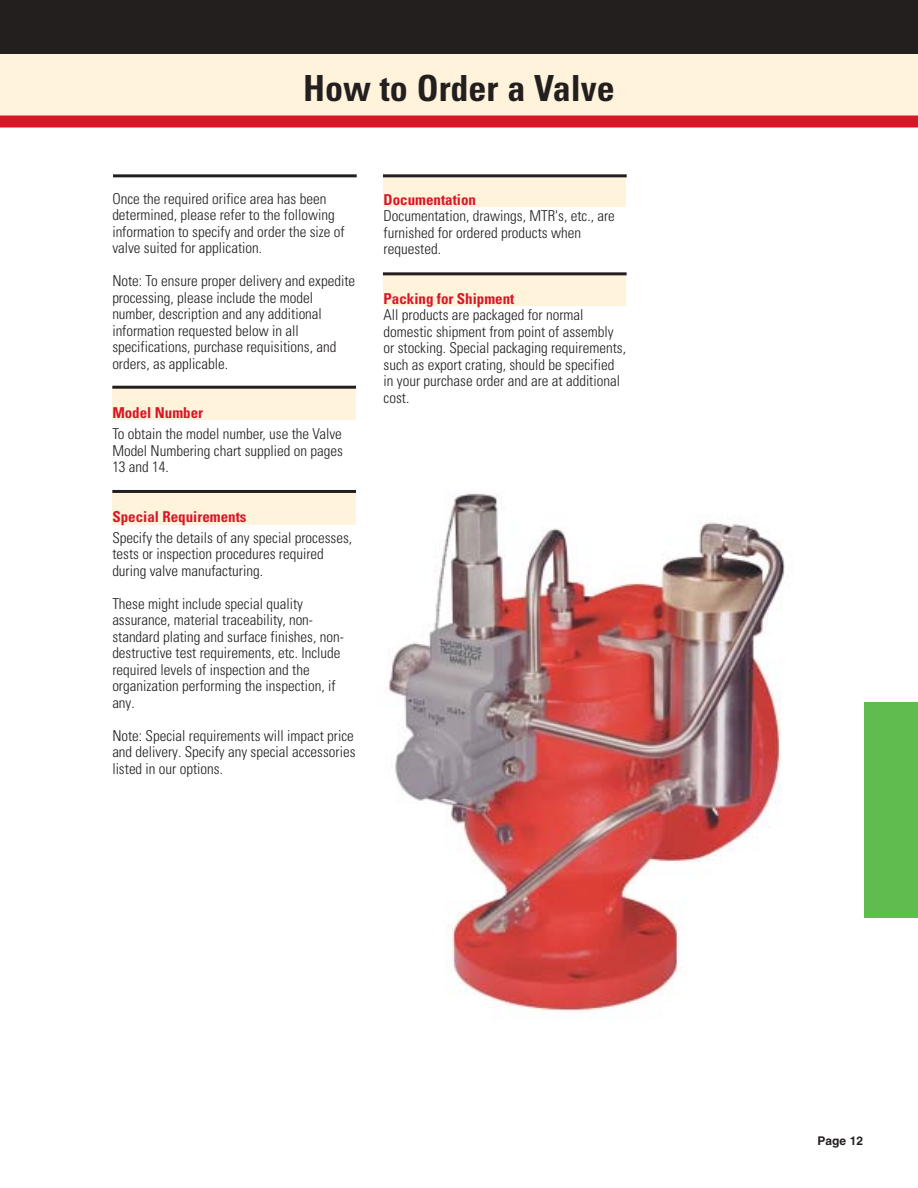
<style>
.page{position:relative;width:918px;height:1188px;background:#fff}
.page>*{position:absolute;margin:0;border:0;box-sizing:border-box;transform-origin:0 0}
.t1{font:700 condensed 36px "Univers";color:#231f1f}
.t2{font:300 condensed 15px/16.5px "Univers";color:#231f1f}
.t3{font:700 condensed 15px "Univers";color:#d71728}
.t4{font:700 12px "Helvetica";color:#231f1f}
</style>
<div class="page">
<div style="left:0;top:0;width:918px;height:54px;background:#231f1f"></div>
<div style="left:865px;top:702px;width:53px;height:216px;background:#61bc50"></div>
<div style="left:112px;top:492px;width:243px;height:33px;background:#fff4db"></div>
<div style="left:112px;top:387px;width:243px;height:33px;background:#fff4db"></div>
<div style="left:383px;top:273px;width:243px;height:33px;background:#fff4db"></div>
<div style="left:383px;top:174px;width:243px;height:33px;background:#fff4db"></div>
<hr style="left:112px;top:386px;width:244px;height:3px;background:#231f1f">
<hr style="left:112px;top:490px;width:244px;height:3px;background:#231f1f">
<hr style="left:383px;top:174px;width:244px;height:3px;background:#231f1f">
<hr style="left:113px;top:174px;width:244px;height:3px;background:#231f1f">
<hr style="left:383px;top:272px;width:244px;height:3px;background:#231f1f">
<img style="left:388px;top:493px;width:397px;height:518px">
<div style="left:0;top:54px;width:918px;height:68px;background:#fff4db"></div>
<div style="left:0;top:116px;width:918px;height:12px;background:#d71728"></div>
<h1 class="t1" style="left:303px;top:75px;width:313px">How to Order a Valve</h1>
<p class="t2" style="left:112px;top:192px;width:234px">Once the required orifice area has been determined, please refer to the following information to specify and order the size of valve suited for application.</p>
<p class="t2" style="left:112px;top:274px;width:244px">Note: To ensure proper delivery and expedite processing, please include the model number, description and any additional information requested below in all specifications, purchase requisitions, and orders, as applicable.</p>
<p class="t3" style="left:112px;top:408px;width:92px">Model Number</p>
<p class="t2" style="left:112px;top:427px;width:232px;text-align:justify">To obtain the model number, use the Valve Model Numbering chart supplied on pages 13 and 14.</p>
<p class="t3" style="left:112px;top:511px;width:136px">Special Requirements</p>
<p class="t2" style="left:112px;top:531px;width:241px">Specify the details of any special processes, tests or inspection procedures required during valve manufacturing.</p>
<p class="t2" style="left:112px;top:597px;width:233px">These might include special quality assurance, material traceability, non&shy;standard plating and surface finishes, non&shy;destructive test requirements, etc. Include required levels of inspection and the organization performing the inspection, if any.</p>
<p class="t2" style="left:112px;top:729px;width:245px;text-align:justify">Note: Special requirements will impact price and delivery. Specify any special accessories listed in our options.</p>
<p class="t3" style="left:384px;top:194px;width:94px">Documentation</p>
<p class="t2" style="left:384px;top:209px;width:233px">Documentation, drawings, MTR's, etc., are furnished for ordered products when requested.</p>
<p class="t3" style="left:384px;top:293px;width:132px">Packing for Shipment</p>
<p class="t2" style="left:384px;top:308px;width:244px">All products are packaged for normal domestic shipment from point of assembly or stocking. Special packaging requirements, such as export crating, should be specified in your purchase order and are at additional cost.</p>
<p class="t4" style="left:817px;top:1136px;width:47px">Page 12</p>
</div>
